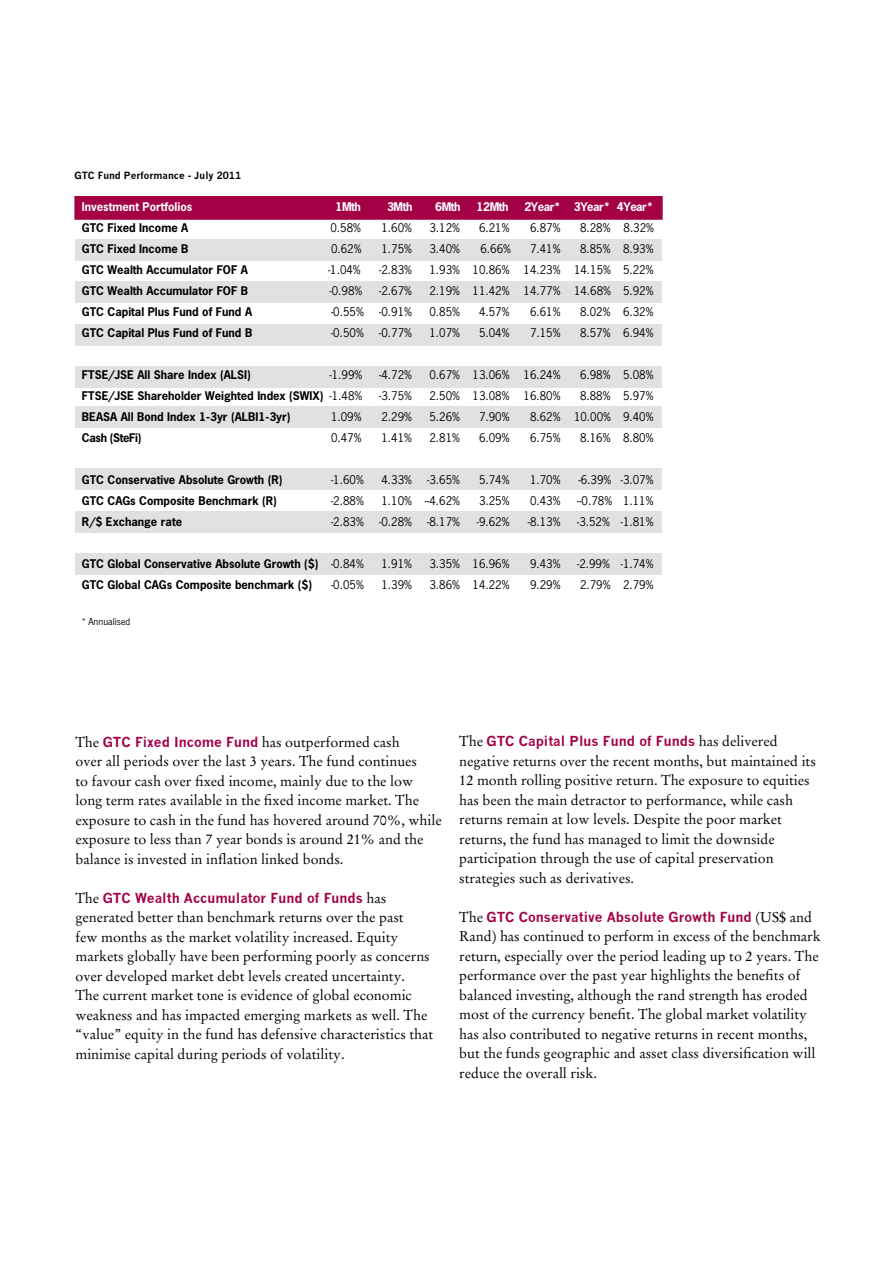
<style>
.page{position:relative;width:893px;height:1263px;background:#fff}
.page>*{position:absolute;margin:0;border:0;box-sizing:border-box;transform-origin:0 0}
.t1{font:14.25px/19.5px "Stempel Garamond";color:#000}
.t2{font:700 13.5px "News Gothic";color:#a30046}
.t3{font:11.25px "News Gothic";color:#000}
.t4{font:700 11.25px "News Gothic";color:#000}
.t5{font:700 11.25px "News Gothic";letter-spacing:-.04em;color:#fff}
.t6{font:700 11.25px "News Gothic";color:#fff}
.t7{font:700 11.25px "News Gothic";letter-spacing:-.03em;color:#000}
.t8{font:10.5px "News Got T";color:#000}
.t9{font:700 9.75px "News Gothic";color:#000}
.s1{font-weight:400}
.s2{font-family:"News Gothic";font-weight:700;font-size:13.5px;color:#a30046}
.s3{font-family:"Stempel Garamond";font-weight:400;font-size:14.25px;color:#000}
</style>
<div class="page">
<div style="left:75px;top:239px;width:587px;height:22px;background:#e0e1e2"></div>
<div style="left:75px;top:281px;width:587px;height:21px;background:#e0e1e2"></div>
<div style="left:75px;top:324px;width:587px;height:21px;background:#e0e1e2"></div>
<div style="left:75px;top:366px;width:587px;height:21px;background:#e0e1e2"></div>
<div style="left:75px;top:407px;width:587px;height:21px;background:#e0e1e2"></div>
<div style="left:75px;top:468px;width:587px;height:21px;background:#e0e1e2"></div>
<div style="left:75px;top:511px;width:587px;height:21px;background:#e0e1e2"></div>
<div style="left:75px;top:554px;width:587px;height:21px;background:#e0e1e2"></div>
<div style="left:74px;top:196px;width:589px;height:24px;background:#a30046;border:2px solid #a30046"></div>
<p class="t9" style="left:74px;top:169px;width:168px">GTC Fund Performance - July 2011</p>
<p class="t6" style="left:82px;top:199px;width:112px">Investment Portfolios</p>
<p class="t5" style="left:335px;top:199px;width:27px">1Mth</p>
<p class="t5" style="left:387px;top:199px;width:27px">3Mth</p>
<p class="t5" style="left:435px;top:199px;width:27px">6Mth</p>
<p class="t5" style="left:477px;top:199px;width:33px">12Mth</p>
<p class="t5" style="left:524px;top:199px;width:131px">2Year* 3Year* 4Year*</p>
<p class="t4" style="left:82px;top:220px;width:108px">GTC Fixed Income A</p>
<p class="t3" style="left:330px;top:221px;width:32px">0.58%</p>
<p class="t3" style="left:381px;top:221px;width:32px">1.60%</p>
<p class="t3" style="left:429px;top:221px;width:32px">3.12%</p>
<p class="t3" style="left:479px;top:221px;width:32px">6.21%</p>
<p class="t3" style="left:530px;top:221px;width:32px">6.87%</p>
<p class="t3" style="left:580px;top:221px;width:76px">8.28% 8.32%</p>
<p class="t4" style="left:82px;top:241px;width:108px">GTC Fixed Income B</p>
<p class="t3" style="left:331px;top:242px;width:32px">0.62%</p>
<p class="t3" style="left:381px;top:242px;width:32px">1.75%</p>
<p class="t3" style="left:429px;top:242px;width:32px">3.40%</p>
<p class="t3" style="left:480px;top:242px;width:32px">6.66%</p>
<p class="t3" style="left:530px;top:242px;width:32px">7.41%</p>
<p class="t3" style="left:580px;top:242px;width:75px">8.85% 8.93%</p>
<p class="t4" style="left:82px;top:262px;width:168px">GTC Wealth Accumulator FOF A</p>
<p class="t3" style="left:328px;top:263px;width:34px">-1.04%</p>
<p class="t3" style="left:379px;top:263px;width:34px">-2.83%</p>
<p class="t3" style="left:429px;top:263px;width:226px">1.93% 10.86% 14.23% 14.15% 5.22%</p>
<p class="t4" style="left:82px;top:284px;width:168px">GTC Wealth Accumulator FOF B</p>
<p class="t3" style="left:329px;top:284px;width:34px">-0.98%</p>
<p class="t3" style="left:379px;top:284px;width:34px">-2.67%</p>
<p class="t3" style="left:429px;top:284px;width:226px">2.19% 11.42% 14.77% 14.68% 5.92%</p>
<p class="t4" style="left:82px;top:305px;width:172px">GTC Capital Plus Fund of Fund A</p>
<p class="t3" style="left:331px;top:305px;width:34px">-0.55%</p>
<p class="t3" style="left:379px;top:305px;width:34px">-0.91%</p>
<p class="t3" style="left:429px;top:305px;width:32px">0.85%</p>
<p class="t3" style="left:479px;top:305px;width:32px">4.57%</p>
<p class="t3" style="left:530px;top:305px;width:32px">6.61%</p>
<p class="t3" style="left:580px;top:305px;width:75px">8.02% 6.32%</p>
<p class="t4" style="left:82px;top:326px;width:172px">GTC Capital Plus Fund of Fund B</p>
<p class="t3" style="left:331px;top:326px;width:34px">-0.50%</p>
<p class="t3" style="left:379px;top:326px;width:34px">-0.77%</p>
<p class="t3" style="left:429px;top:326px;width:32px">1.07%</p>
<p class="t3" style="left:479px;top:326px;width:32px">5.04%</p>
<p class="t3" style="left:530px;top:326px;width:32px">7.15%</p>
<p class="t3" style="left:580px;top:326px;width:75px">8.57% 6.94%</p>
<p class="t4" style="left:82px;top:368px;width:170px">FTSE/JSE All Share Index (ALSI)</p>
<p class="t3" style="left:329px;top:368px;width:34px">-1.99%</p>
<p class="t3" style="left:379px;top:368px;width:34px">-4.72%</p>
<p class="t3" style="left:429px;top:368px;width:133px">0.67% 13.06% 16.24%</p>
<p class="t3" style="left:580px;top:368px;width:75px">6.98% 5.08%</p>
<p class="t4" style="left:82px;top:389px;width:282px">FTSE/JSE Shareholder Weighted Index (SWIX) <span class="s1">-1.48%</span></p>
<p class="t3" style="left:379px;top:389px;width:34px">-3.75%</p>
<p class="t3" style="left:429px;top:389px;width:133px">2.50% 13.08% 16.80%</p>
<p class="t3" style="left:580px;top:389px;width:75px">8.88% 5.97%</p>
<p class="t4" style="left:82px;top:410px;width:210px">BEASA All Bond Index 1-3yr (ALBI1-3yr)</p>
<p class="t3" style="left:331px;top:410px;width:32px">1.09%</p>
<p class="t3" style="left:381px;top:410px;width:32px">2.29%</p>
<p class="t3" style="left:429px;top:410px;width:32px">5.26%</p>
<p class="t3" style="left:479px;top:410px;width:32px">7.90%</p>
<p class="t3" style="left:530px;top:410px;width:125px">8.62% 10.00% 9.40%</p>
<p class="t7" style="left:82px;top:431px;width:61px">Cash (SteFi)</p>
<p class="t3" style="left:331px;top:431px;width:32px">0.47%</p>
<p class="t3" style="left:381px;top:431px;width:32px">1.41%</p>
<p class="t3" style="left:429px;top:431px;width:32px">2.81%</p>
<p class="t3" style="left:479px;top:431px;width:32px">6.09%</p>
<p class="t3" style="left:530px;top:431px;width:32px">6.75%</p>
<p class="t3" style="left:580px;top:431px;width:75px">8.16% 8.80%</p>
<p class="t4" style="left:82px;top:473px;width:202px">GTC Conservative Absolute Growth (R)</p>
<p class="t3" style="left:331px;top:473px;width:34px">-1.60%</p>
<p class="t3" style="left:381px;top:473px;width:32px">4.33%</p>
<p class="t3" style="left:427px;top:473px;width:34px">-3.65%</p>
<p class="t3" style="left:479px;top:473px;width:32px">5.74%</p>
<p class="t3" style="left:530px;top:473px;width:32px">1.70%</p>
<p class="t3" style="left:578px;top:473px;width:77px">-6.39% -3.07%</p>
<p class="t4" style="left:82px;top:494px;width:196px">GTC CAGs Composite Benchmark (R)</p>
<p class="t3" style="left:331px;top:494px;width:34px">-2.88%</p>
<p class="t3" style="left:381px;top:494px;width:80px">1.10% --4.62%</p>
<p class="t3" style="left:479px;top:494px;width:32px">3.25%</p>
<p class="t3" style="left:530px;top:494px;width:32px">0.43%</p>
<p class="t3" style="left:577px;top:494px;width:78px">--0.78% 1.11%</p>
<p class="t4" style="left:82px;top:515px;width:102px">R/$ Exchange rate</p>
<p class="t3" style="left:331px;top:515px;width:34px">-2.83%</p>
<p class="t3" style="left:379px;top:515px;width:34px">-0.28%</p>
<p class="t3" style="left:427px;top:515px;width:34px">-8.17%</p>
<p class="t3" style="left:477px;top:515px;width:34px">-9.62%</p>
<p class="t3" style="left:528px;top:515px;width:34px">-8.13%</p>
<p class="t3" style="left:577px;top:515px;width:78px">-3.52% -1.81%</p>
<p class="t4" style="left:82px;top:557px;width:283px">GTC Global Conservative Absolute Growth ($) <span class="s1">-0.84%</span></p>
<p class="t3" style="left:381px;top:557px;width:32px">1.91%</p>
<p class="t3" style="left:429px;top:557px;width:82px">3.35% 16.96%</p>
<p class="t3" style="left:530px;top:557px;width:32px">9.43%</p>
<p class="t3" style="left:577px;top:557px;width:78px">-2.99% -1.74%</p>
<p class="t4" style="left:82px;top:578px;width:232px">GTC Global CAGs Composite benchmark ($)</p>
<p class="t3" style="left:331px;top:578px;width:34px">-0.05%</p>
<p class="t3" style="left:381px;top:578px;width:32px">1.39%</p>
<p class="t3" style="left:429px;top:578px;width:82px">3.86% 14.22%</p>
<p class="t3" style="left:530px;top:578px;width:32px">9.29%</p>
<p class="t3" style="left:580px;top:578px;width:75px">2.79% 2.79%</p>
<p class="t8" style="left:82px;top:615px;width:50px">* Annualised</p>
<p class="t1" style="left:75px;top:732px;width:368px">The <span class="s2">GTC Fixed Income Fund</span> has outperformed cash<br>over all periods over the last 3 years. The fund continues<br>to favour cash over fixed income, mainly due to the low long term rates available in the fixed income market. The exposure to cash in the fund has hovered around 70%, while exposure to less than 7 year bonds is around 21% and the balance is invested in inflation linked bonds.</p>
<p class="t2" style="left:75px;top:889px;width:312px"><span class="s3">The</span> GTC Wealth Accumulator Fund of Funds <span class="s3">has</span></p>
<p class="t1" style="left:75px;top:908px;width:359px">generated better than benchmark returns over the past<br>few months as the market volatility increased. Equity markets globally have been performing poorly as concerns over developed market debt levels created uncertainty.<br>The current market tone is evidence of global economic weakness and has impacted emerging markets as well. The “value” equity in the fund has defensive characteristics that minimise capital during periods of volatility.</p>
<p class="t2" style="left:459px;top:733px;width:320px"><span class="s3">The</span> GTC Capital Plus Fund of Funds <span class="s3">has delivered</span></p>
<p class="t1" style="left:459px;top:751px;width:358px">negative returns over the recent months, but maintained its 12 month rolling positive return. The exposure to equities has been the main detractor to performance, while cash returns remain at low levels. Despite the poor market returns, the fund has managed to limit the downside participation through the use of capital preservation strategies such as derivatives.</p>
<p class="t2" style="left:459px;top:909px;width:354px"><span class="s3">The</span> GTC Conservative Absolute Growth Fund <span class="s3">(US$ and</span></p>
<p class="t1" style="left:459px;top:927px;width:363px">Rand) has continued to perform in excess of the benchmark return, especially over the period leading up to 2 years. The performance over the past year highlights the benefits of balanced investing, although the rand strength has eroded most of the currency benefit. The global market volatility has also contributed to negative returns in recent months, but the funds geographic and asset class diversification will reduce the overall risk.</p>
</div>
